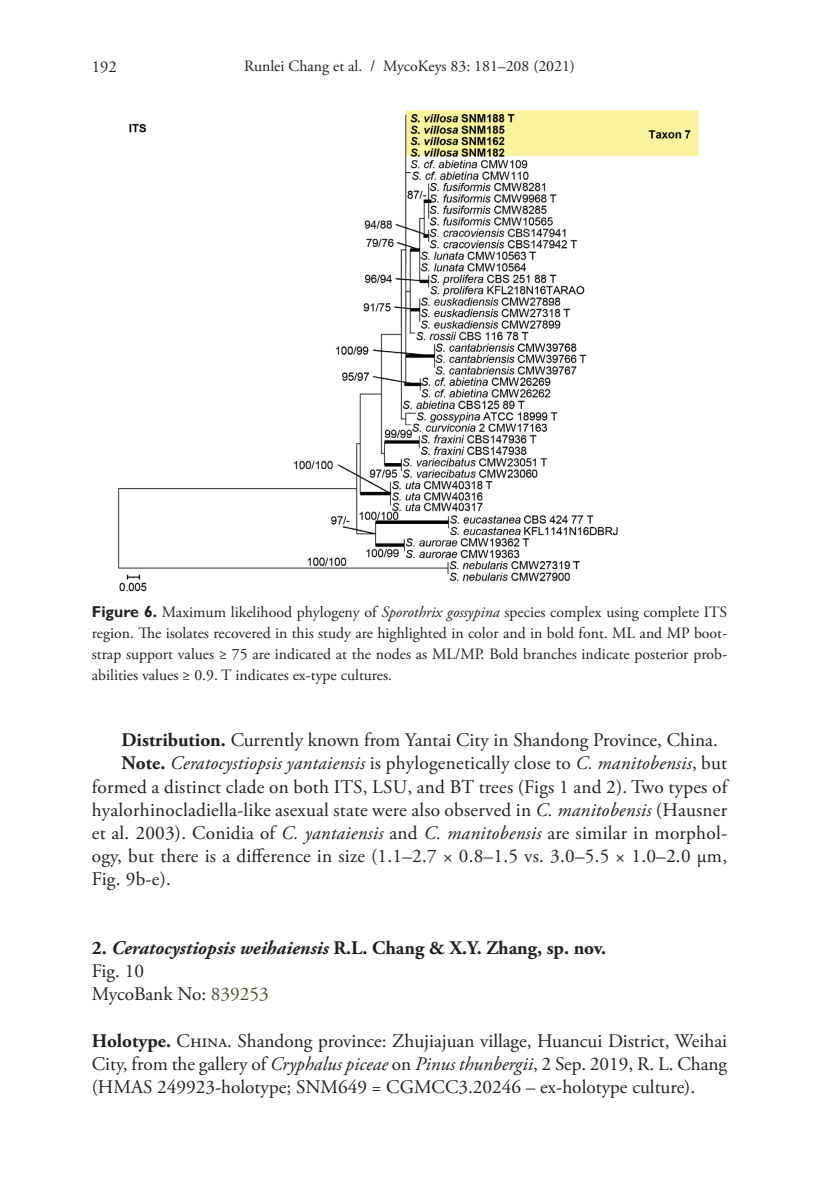
<style>
.page{position:relative;width:819px;height:1191px;background:#fff}
.page>*{position:absolute;margin:0;border:0;box-sizing:border-box;transform-origin:0 0}
.Body_text{font:19.25px/23.1px "Adobe Garamond Pro";letter-spacing:.01em;color:#231f20;text-align:justify}
.Body_text_-_no_inden{font:19.25px/23.1px "Adobe Garamond Pro";color:#231f20;text-align:justify}
.TT_-_Title{font:700 19.25px "Adobe Garamond Pro";color:#231f20}
.TT_-_LSID{font:19.25px "Adobe Garamond Pro";color:#231f20}
.TT_-_Fig-Tab_Citatio{font:19.25px "Adobe Garamond Pro";color:#231f20}
.t1{font:16.62px "Adobe Garamond Pro";color:#231f20}
.FIG_-_Caption{font:15.75px/21px "Adobe Garamond Pro";color:#231f20;text-align:justify}
.s1{font-family:"Gill Sans";font-weight:700}
.s2{font-style:italic}
.s3{font-weight:700}
.s4{color:#4c4d37}
</style>
<div class="page">
<img style="left:118px;top:110px;width:581px;height:482px">
<p class="t1" style="left:92px;top:56px;width:26px">192</p>
<p class="FIG_-_Caption" style="left:244px;top:56px;width:332px">Runlei Chang et al. / MycoKeys 83: 181–208 (2021)</p>
<p class="FIG_-_Caption" style="left:92px;top:602px;width:636px"><span class="s1">Figure 6.</span> Maximum likelihood phylogeny of <span class="s2">Sporothrix gossypina</span> species complex using complete ITS region. The isolates recovered in this study are highlighted in color and in bold font. ML and MP boot&shy;strap support values ≥ 75 are indicated at the nodes as ML/MP. Bold branches indicate posterior prob&shy;abilities values ≥ 0.9. T indicates ex-type cultures.</p>
<p class="Body_text" style="left:122px;top:729px;width:597px"><span class="s3">Distribution.</span> Currently known from Yantai City in Shandong Province, China.</p>
<p class="Body_text" style="left:92px;top:752px;width:637px;text-indent:30px"><span class="s3">Note.</span> <span class="s2">Ceratocystiopsis yantaiensis</span> is phylogenetically close to <span class="s2">C. manitobensis</span>, but formed a distinct clade on both ITS, LSU, and BT trees (Figs 1 and 2). Two types of hyalorhinocladiella-like asexual state were also observed in <span class="s2">C. manitobensis</span> (Hausner et al. 2003). Conidia of <span class="s2">C. yantaiensis</span> and <span class="s2">C. manitobensis</span> are similar in morphol&shy;ogy, but there is a difference in size (1.1–2.7 × 0.8–1.5 vs. 3.0–5.5 × 1.0–2.0 µm, Fig. 9b-e).</p>
<p class="TT_-_Title" style="left:92px;top:937px;width:516px">2. <span class="s2">Ceratocystiopsis weihaiensis</span> R.L. Chang &amp; X.Y. Zhang, sp. nov.</p>
<p class="TT_-_Fig-Tab_Citatio" style="left:92px;top:959px;width:54px">Fig. 10</p>
<p class="TT_-_LSID" style="left:92px;top:982px;width:178px">MycoBank No: <span class="s4">839253</span></p>
<p class="Body_text_-_no_inden" style="left:92px;top:1029px;width:636px"><span class="s3">Holotype.</span> China. Shandong province: Zhujiajuan village, Huancui District, Weihai City, from the gallery of <span class="s2">Cryphalus piceae</span> on <span class="s2">Pinus thunbergii</span>, 2 Sep. 2019, R. L. Chang (HMAS 249923-holotype; SNM649 = CGMCC3.20246 – ex-holotype culture).</p>
</div>
